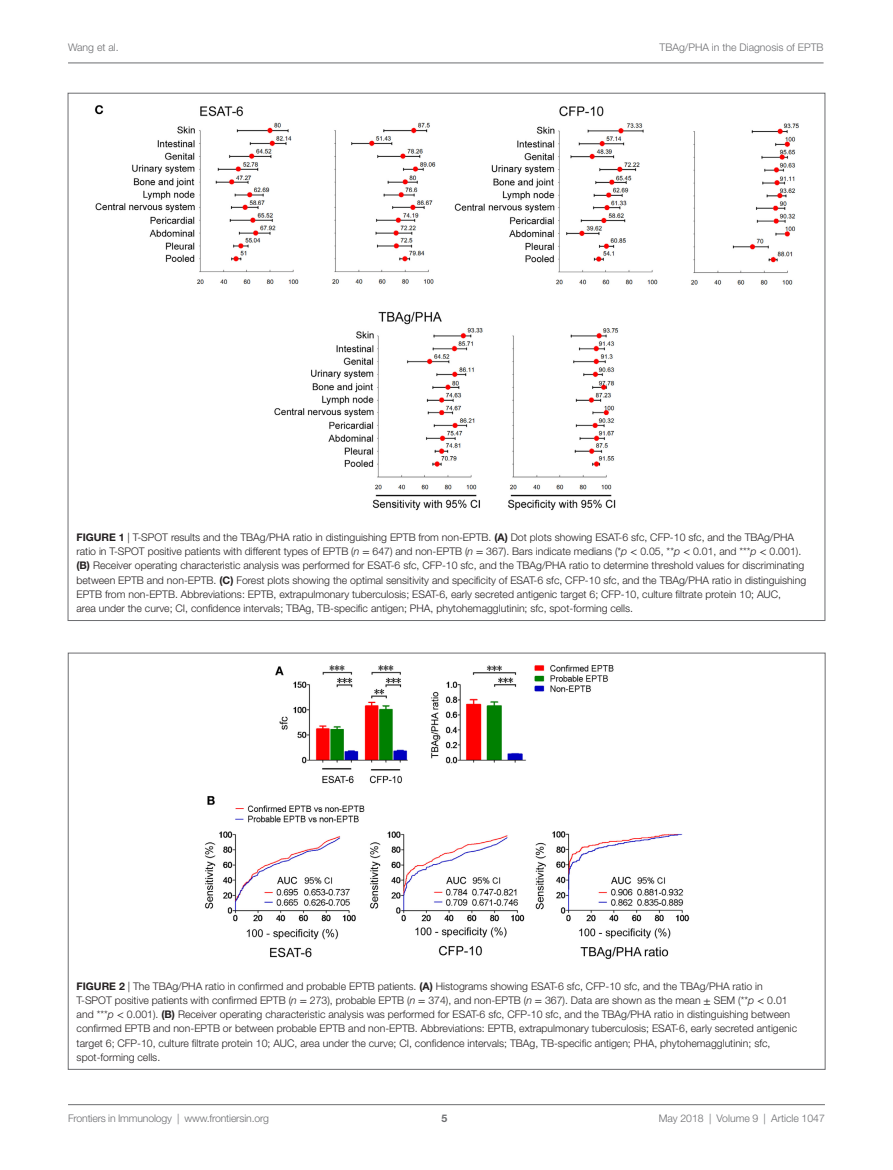
<style>
.page{position:relative;width:893px;height:1170px;background:#fff}
.page>*{position:absolute;margin:0;border:0;box-sizing:border-box;transform-origin:0 0}
.t1{font:300 10.5px/14.2px "Helvetica Neue LT Std";color:#231f20}
.t2{font:300 10.5px "Helvetica Neue LT Std";color:#6c6d70}
.t3{font:700 10.5px "Helvetica Neue LT Std";color:#6c6d70}
.s1{font-weight:700}
.s2{font-style:italic}
.s3{font-family:"STIX General";font-weight:400}
</style>
<div class="page">
<img style="left:94px;top:105px;width:705px;height:405px">
<img style="left:205px;top:665px;width:484px;height:294px">
<hr style="left:68px;top:1104px;width:757px;height:1px;background:#6c6d70">
<hr style="left:68px;top:63px;width:755px;height:1px;background:#6c6d70">
<p class="t2" style="left:68px;top:41px;width:52px">Wang et al.</p>
<p class="t2" style="left:660px;top:41px;width:165px">TBAg/PHA in the Diagnosis of EPTB</p>
<p class="t1" style="left:76px;top:529px;width:731px"><span class="s1">FIGURE 1</span> | T-SPOT results and the TBAg/PHA ratio in distinguishing EPTB from non-EPTB. <span class="s1">(A)</span> Dot plots showing ESAT-6 sfc, CFP-10 sfc, and the TBAg/PHA ratio in T-SPOT positive patients with different types of EPTB (<span class="s2">n</span> <span class="s3">=</span> 647) and non-EPTB (<span class="s2">n</span> <span class="s3">=</span> 367). Bars indicate medians (*<span class="s2">p</span> <span class="s3">&lt;</span> 0.05, **<span class="s2">p</span> <span class="s3">&lt;</span> 0.01, and ***<span class="s2">p</span> <span class="s3">&lt;</span> 0.001). <span class="s1">(B)</span> Receiver operating characteristic analysis was performed for ESAT-6 sfc, CFP-10 sfc, and the TBAg/PHA ratio to determine threshold values for discriminating between EPTB and non-EPTB. <span class="s1">(C)</span> Forest plots showing the optimal sensitivity and specificity of ESAT-6 sfc, CFP-10 sfc, and the TBAg/PHA ratio in distinguishing EPTB from non-EPTB. Abbreviations: EPTB, extrapulmonary tuberculosis; ESAT-6, early secreted antigenic target 6; CFP-10, culture filtrate protein 10; AUC,<br>area under the curve; CI, confidence intervals; TBAg, TB-specific antigen; PHA, phytohemagglutinin; sfc, spot-forming cells.</p>
<p class="t1" style="left:77px;top:978px;width:722px"><span class="s1">FIGURE 2</span> | The TBAg/PHA ratio in confirmed and probable EPTB patients. <span class="s1">(A)</span> Histograms showing ESAT-6 sfc, CFP-10 sfc, and the TBAg/PHA ratio in T-SPOT positive patients with confirmed EPTB (<span class="s2">n</span> <span class="s3">=</span> 273), probable EPTB (<span class="s2">n</span> <span class="s3">=</span> 374), and non-EPTB (<span class="s2">n</span> <span class="s3">=</span> 367). Data are shown as the mean <span class="s3">±</span> SEM (**<span class="s2">p</span> <span class="s3">&lt;</span> 0.01 and ***<span class="s2">p</span> <span class="s3">&lt;</span> 0.001). <span class="s1">(B)</span> Receiver operating characteristic analysis was performed for ESAT-6 sfc, CFP-10 sfc, and the TBAg/PHA ratio in distinguishing between confirmed EPTB and non-EPTB or between probable EPTB and non-EPTB. Abbreviations: EPTB, extrapulmonary tuberculosis; ESAT-6, early secreted antigenic target 6; CFP-10, culture filtrate protein 10; AUC, area under the curve; CI, confidence intervals; TBAg, TB-specific antigen; PHA, phytohemagglutinin; sfc, spot-forming cells.</p>
<p class="t2" style="left:68px;top:1111px;width:203px">Frontiers in Immunology | www.frontiersin.org</p>
<p class="t2" style="left:659px;top:1111px;width:168px">May 2018 | Volume 9 | Article 1047</p>
<p class="t3" style="left:441px;top:1111px;width:7px">5</p>
</div>
